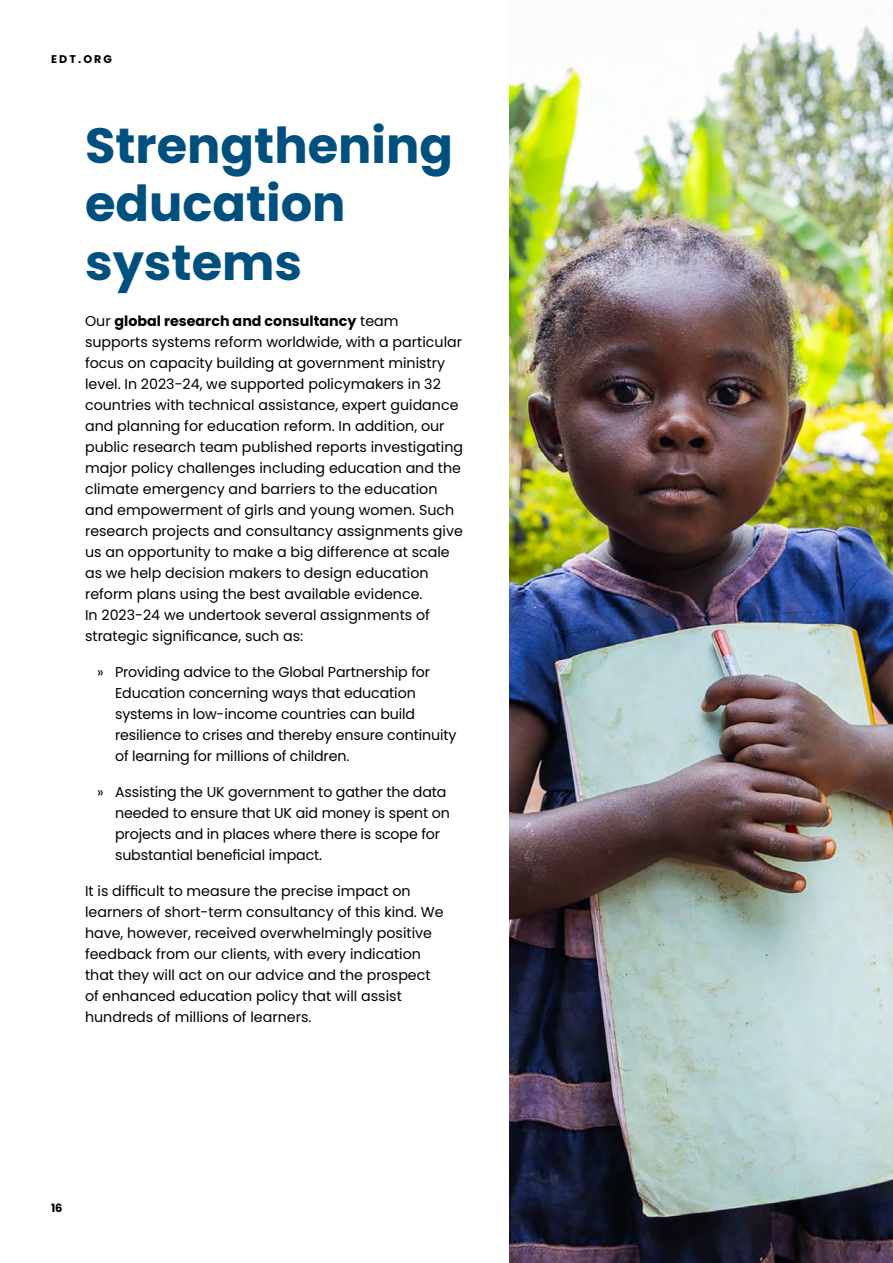
<style>
.page{position:relative;width:893px;height:1263px;background:#fff}
.page>*{position:absolute;margin:0;border:0;box-sizing:border-box;transform-origin:0 0}
.t1{font:700 49.5px/58.5px "Poppins";color:#00507f}
.t2{font:14.25px/21px "Poppins";color:#000}
.t3{font:700 11.4px "Poppins";color:#000}
.t4{font:700 11.1px "Poppins";letter-spacing:.19em;color:#000}
.s1{font-weight:700}
</style>
<div class="page">
<img style="left:510px;top:25px;width:383px;height:1238px">
<p class="t4" style="left:51px;top:53px;width:63px">EDT.ORG</p>
<h1 class="t1" style="left:85px;top:116px;width:370px">Strengthening education systems</h1>
<p class="t2" style="left:85px;top:311px;width:380px">Our <span class="s1">global research and consultancy</span> team supports systems reform worldwide, with a particular focus on capacity building at government ministry level. In 2023-24, we supported policymakers in 32 countries with technical assistance, expert guidance and planning for education reform. In addition, our public research team published reports investigating major policy challenges including education and the climate emergency and barriers to the education and empowerment of girls and young women. Such research projects and consultancy assignments give us an opportunity to make a big difference at scale as we help decision makers to design education reform plans using the best available evidence.<br>In 2023-24 we undertook several assignments of strategic significance, such as:</p>
<p class="t2" style="left:115px;top:662px;width:343px;text-indent:-18px">» Providing advice to the Global Partnership for Education concerning ways that education systems in low-income countries can build resilience to crises and thereby ensure continuity of learning for millions of children.</p>
<p class="t2" style="left:115px;top:782px;width:336px;text-indent:-18px">» Assisting the UK government to gather the data needed to ensure that UK aid money is spent on projects and in places where there is scope for substantial beneficial impact.</p>
<p class="t2" style="left:85px;top:881px;width:360px">It is difficult to measure the precise impact on learners of short-term consultancy of this kind. We have, however, received overwhelmingly positive feedback from our clients, with every indication that they will act on our advice and the prospect of enhanced education policy that will assist hundreds of millions of learners.</p>
<p class="t3" style="left:51px;top:1201px;width:13px">16</p>
</div>
